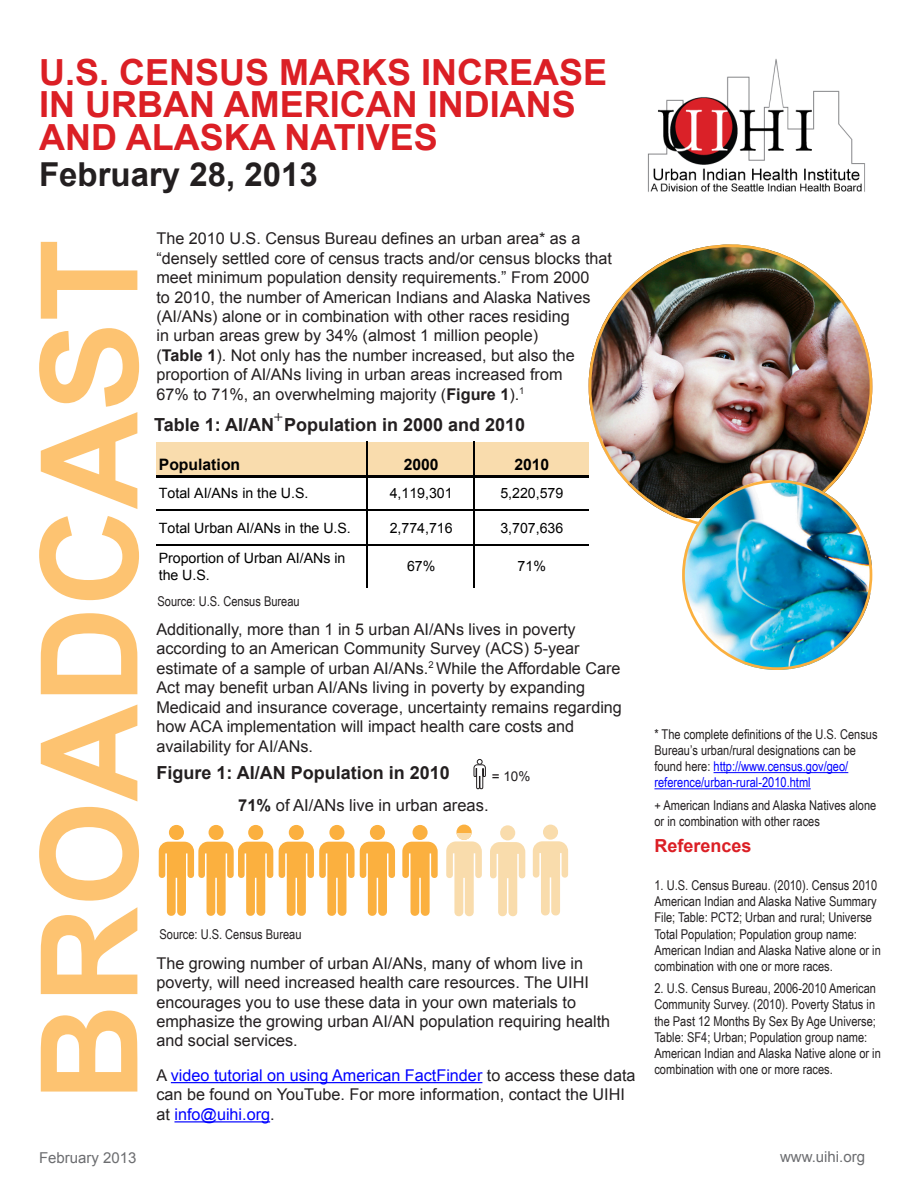
<style>
.page{position:relative;width:918px;height:1188px;background:#fff}
.page>*{position:absolute;margin:0;border:0;box-sizing:border-box;transform-origin:0 0}
.t1{font:700 135px "Arial";color:#fdc371}
.t2{font:700 36px/32.4px "Arial";color:#db1f25}
.t3{font:700 33px "Arial";color:#231f20}
.t4{font:700 18px "Arial";color:#231f20}
.t5{font:700 18px "Arial";color:#db1f25}
.t6{font:16.5px "Arial";color:#231f20}
.t7{font:16.2px/19.5px "Arial";color:#231f20}
.t8{font:16.2px "Arial";color:#00f}
.t9{font:700 15.75px "Arial";color:#000}
.t10{font:15px "Arial";color:#6c6d70}
.t11{font:700 15px "Times New Roman";color:#231f20}
.t12{font:14.25px/17.5px "Arial";color:#000}
.t13{font:13.5px/16.2px "Arial Narrow";color:#231f20}
.t14{font:13.5px "Arial";color:#231f20}
.s1{font-weight:700}
.s2{color:#00f}
.s3{color:#231f20}
</style>
<div class="page">
<img style="left:647px;top:59px;width:218px;height:133px">
<hr style="left:171px;top:1082px;width:311px;height:1px;background:#00f">
<hr style="left:174px;top:1121px;width:96px;height:1px;background:#00f">
<img style="left:589px;top:248px;width:283px;height:270px">
<img style="left:682px;top:480px;width:190px;height:190px;border-radius:95px">
<hr style="left:714px;top:772px;width:134px;height:1px;background:#00f">
<hr style="left:654px;top:788px;width:157px;height:1px;background:#00f">
<svg style="left:473px;top:759px;width:13px;height:30px"></svg>
<div style="left:169px;top:825px;width:15px;height:15px;background:#fbb03f;border-radius:50%"></div>
<svg style="left:456px;top:825px;width:16px;height:15px"></svg>
<svg style="left:446px;top:834px;width:36px;height:83px"></svg>
<div style="left:370px;top:825px;width:15px;height:15px;background:#fbb03f;border-radius:50%"></div>
<div style="left:329px;top:825px;width:15px;height:15px;background:#fbb03f;border-radius:50%"></div>
<div style="left:289px;top:825px;width:15px;height:15px;background:#fbb03f;border-radius:50%"></div>
<svg style="left:279px;top:842px;width:116px;height:74px"></svg>
<div style="left:248px;top:825px;width:15px;height:15px;background:#fbb03f;border-radius:50%"></div>
<div style="left:209px;top:825px;width:15px;height:15px;background:#fbb03f;border-radius:50%"></div>
<svg style="left:159px;top:842px;width:114px;height:74px"></svg>
<div style="left:413px;top:825px;width:15px;height:15px;background:#fbb03f;border-radius:50%"></div>
<svg style="left:402px;top:842px;width:36px;height:74px"></svg>
<div style="left:543px;top:825px;width:15px;height:15px;background:#f9dcac;border-radius:50%"></div>
<svg style="left:533px;top:841px;width:35px;height:75px"></svg>
<div style="left:500px;top:825px;width:15px;height:15px;background:#f9dcac;border-radius:50%"></div>
<svg style="left:490px;top:842px;width:35px;height:75px"></svg>
<div style="left:157px;top:442px;width:432px;height:34px;background:#f9dcad"></div>
<hr style="left:367px;top:442px;width:1px;height:33px;background:#000">
<hr style="left:473px;top:442px;width:2px;height:33px;background:#000">
<hr style="left:367px;top:477px;width:1px;height:111px;background:#000">
<hr style="left:473px;top:477px;width:2px;height:111px;background:#000">
<hr style="left:156px;top:475px;width:433px;height:2px;background:#000">
<hr style="left:156px;top:510px;width:433px;height:1px;background:#000">
<hr style="left:156px;top:544px;width:433px;height:1px;background:#000">
<p class="t2" style="left:39px;top:57px;width:570px">U.S. CENSUS MARKS INCREASE<br>IN URBAN AMERICAN INDIANS<br>AND ALASKA NATIVES</p>
<p class="t3" style="left:39px;top:152px;width:280px">February 28, 2013</p>
<p class="t7" style="left:156px;top:229px;width:457px">The 2010 U.S. Census Bureau defines an urban area* as a “densely settled core of census tracts and/or census blocks that meet minimum population density requirements.” From 2000<br>to 2010, the number of American Indians and Alaska Natives (AI/ANs) alone or in combination with other races residing<br>in urban areas grew by 34% (almost 1 million people)<br>(<span class="s1">Table 1</span>). Not only has the number increased, but also the proportion of AI/ANs living in urban areas increased from<br>67% to 71%, an overwhelming majority (<span class="s1">Figure 1</span>).<sup>1</sup></p>
<p class="t1" style="left:0;top:1101px;width:864px;rotate:-90deg">BROADCAST</p>
<p class="t11" style="left:274px;top:406px;width:10px">+</p>
<p class="t4" style="left:154px;top:413px;width:373px">Table 1: AI/AN Population in 2000 and 2010</p>
<p class="t9" style="left:159px;top:453px;width:83px">Population</p>
<p class="t9" style="left:404px;top:453px;width:36px">2000</p>
<p class="t9" style="left:514px;top:453px;width:36px">2010</p>
<p class="t12" style="left:159px;top:485px;width:151px">Total AI/ANs in the U.S.</p>
<p class="t12" style="left:390px;top:485px;width:64px">4,119,301</p>
<p class="t12" style="left:500px;top:485px;width:64px">5,220,579</p>
<p class="t12" style="left:159px;top:519px;width:194px">Total Urban AI/ANs in the U.S.</p>
<p class="t12" style="left:390px;top:519px;width:64px">2,774,716</p>
<p class="t12" style="left:500px;top:519px;width:64px">3,707,636</p>
<p class="t12" style="left:159px;top:549px;width:188px">Proportion of Urban AI/ANs in the U.S.</p>
<p class="t12" style="left:407px;top:558px;width:30px">67%</p>
<p class="t12" style="left:518px;top:558px;width:30px">71%</p>
<p class="t13" style="left:158px;top:593px;width:144px">Source: U.S. Census Bureau</p>
<p class="t7" style="left:156px;top:620px;width:467px">Additionally, more than 1 in 5 urban AI/ANs lives in poverty according to an American Community Survey (ACS) 5-year estimate of a sample of urban AI/ANs.<sup>2</sup> While the Affordable Care Act may benefit urban AI/ANs living in poverty by expanding Medicaid and insurance coverage, uncertainty remains regarding how ACA implementation will impact health care costs and availability for AI/ANs.</p>
<p class="t4" style="left:156px;top:761px;width:295px">Figure 1: AI/AN Population in 2010</p>
<p class="t6" style="left:238px;top:795px;width:252px"><span class="s1">71%</span> of AI/ANs live in urban areas.</p>
<p class="t14" style="left:492px;top:767px;width:40px">= 10%</p>
<p class="t13" style="left:159px;top:926px;width:144px">Source: U.S. Census Bureau</p>
<p class="t7" style="left:156px;top:953px;width:455px">The growing number of urban AI/ANs, many of whom live in poverty, will need increased health care resources. The UIHI encourages you to use these data in your own materials to emphasize the growing urban AI/AN population requiring health and social services.</p>
<p class="t7" style="left:156px;top:1066px;width:481px">A <span class="s2">video tutorial on using American FactFinder</span> to access these data can be found on YouTube. For more information, contact the UIHI</p>
<p class="t8" style="left:156px;top:1104px;width:120px"><span class="s3">at</span> info@uihi.org<span class="s3">.</span></p>
<p class="t13" style="left:654px;top:725px;width:225px">* The complete definitions of the U.S. Census Bureau’s urban/rural designations can be found here: <span class="s2">http://www.census.gov/geo/ reference/urban-rural-2010.html</span></p>
<p class="t13" style="left:654px;top:796px;width:223px">+ American Indians and Alaska Natives alone or in combination with other races</p>
<p class="t5" style="left:654px;top:833px;width:99px">References</p>
<p class="t13" style="left:654px;top:877px;width:228px">1. U.S. Census Bureau. (2010). Census 2010<br>American Indian and Alaska Native Summary File; Table: PCT2; Urban and rural; Universe Total Population; Population group name:<br>American Indian and Alaska Native alone or in combination with one or more races.</p>
<p class="t13" style="left:654px;top:980px;width:228px">2. U.S. Census Bureau, 2006-2010 American Community Survey. (2010). Poverty Status in the Past 12 Months By Sex By Age Universe; Table: SF4; Urban; Population group name:<br>American Indian and Alaska Native alone or in combination with one or more races.</p>
<p class="t10" style="left:39px;top:1148px;width:99px">February 2013</p>
<p class="t10" style="left:780px;top:1147px;width:87px">www.uihi.org</p>
</div>
